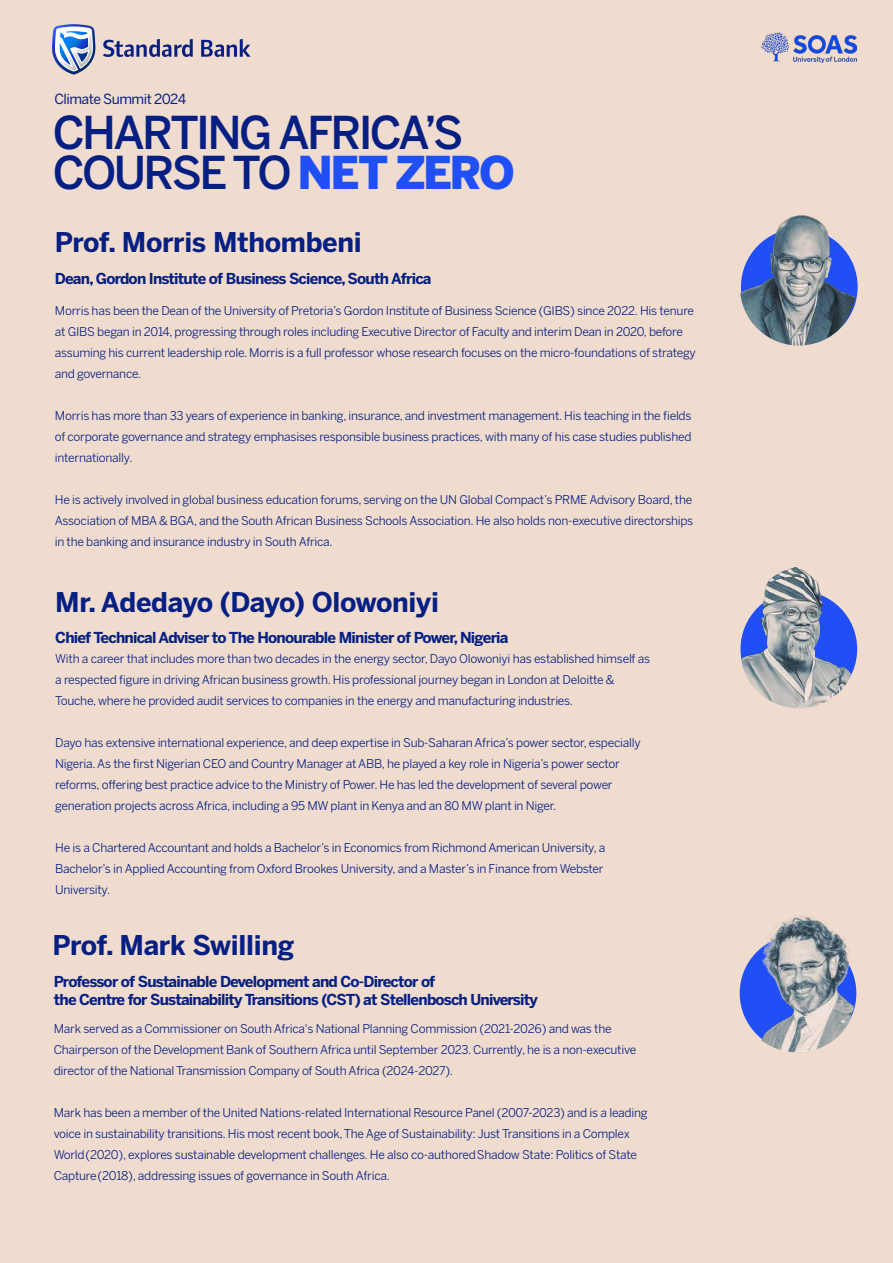
<style>
.page{position:relative;width:893px;height:1263px;background:#f0dccf}
.page>*{position:absolute;margin:0;border:0;box-sizing:border-box;transform-origin:0 0}
.t1{font:500 45px/40px "Benton Sans";letter-spacing:-.06em;color:#061f82}
.t2{font:700 27px "Benton Sans";letter-spacing:-.01em;color:#061f82}
.t3{font:700 15px/17.5px "Benton Sans";letter-spacing:-.05em;color:#061f82}
.t4{font:13.95px "Benton Sans";letter-spacing:-.04em;color:#061f82}
.t5{font:12px/21px "Benton Sans";letter-spacing:-.02em;color:#061f82}
.s1{font-weight:900;color:#2050f5}
</style>
<div class="page">
<img style="left:761px;top:32px;width:96px;height:31px">
<svg style="left:103px;top:39px;width:148px;height:18px"></svg>
<svg style="left:52px;top:24px;width:44px;height:51px"></svg>
<img style="left:739px;top:915px;width:118px;height:137px">
<img style="left:740px;top:567px;width:118px;height:141px">
<img style="left:740px;top:215px;width:117px;height:131px">
<p class="t4" style="left:54px;top:91px;width:134px">Climate Summit 2024</p>
<h1 class="t1" style="left:53px;top:112px;width:464px">CHARTING AFRICA’S<br>COURSE TO <span class="s1">NET ZERO</span></h1>
<h2 class="t2" style="left:55px;top:225px;width:308px">Prof. Morris Mthombeni</h2>
<p class="t3" style="left:55px;top:270px;width:378px">Dean, Gordon Institute of Business Science, South Africa</p>
<p class="t5" style="left:55px;top:300px;width:643px">Morris has been the Dean of the University of Pretoria’s Gordon Institute of Business Science (GIBS) since 2022. His tenure at GIBS began in 2014, progressing through roles including Executive Director of Faculty and interim Dean in 2020, before assuming his current leadership role. Morris is a full professor whose research focuses on the micro-foundations of strategy and governance.</p>
<p class="t5" style="left:55px;top:405px;width:638px;text-align:justify">Morris has more than 33 years of experience in banking, insurance, and investment management. His teaching in the fields of corporate governance and strategy emphasises responsible business practices, with many of his case studies published internationally.</p>
<p class="t5" style="left:55px;top:489px;width:640px;text-align:justify">He is actively involved in global business education forums, serving on the UN Global Compact’s PRME Advisory Board, the Association of MBA &amp; BGA, and the South African Business Schools Association. He also holds non-executive directorships in the banking and insurance industry in South Africa.</p>
<h2 class="t2" style="left:55px;top:585px;width:385px">Mr. Adedayo (Dayo) Olowoniyi</h2>
<p class="t3" style="left:55px;top:629px;width:455px">Chief Technical Adviser to The Honourable Minister of Power, Nigeria</p>
<p class="t5" style="left:55px;top:648px;width:596px">With a career that includes more than two decades in the energy sector, Dayo Olowoniyi has established himself as a respected figure in driving African business growth. His professional journey began in London at Deloitte &amp;<br>Touche, where he provided audit services to companies in the energy and manufacturing industries.</p>
<p class="t5" style="left:55px;top:732px;width:587px">Dayo has extensive international experience, and deep expertise in Sub-Saharan Africa’s power sector, especially Nigeria. As the first Nigerian CEO and Country Manager at ABB, he played a key role in Nigeria’s power sector reforms, offering best practice advice to the Ministry of Power. He has led the development of several power generation projects across Africa, including a 95 MW plant in Kenya and an 80 MW plant in Niger.</p>
<p class="t5" style="left:55px;top:837px;width:552px">He is a Chartered Accountant and holds a Bachelor’s in Economics from Richmond American University, a<br>Bachelor’s in Applied Accounting from Oxford Brookes University, and a Master’s in Finance from Webster<br>University.</p>
<h2 class="t2" style="left:53px;top:928px;width:243px">Prof. Mark Swilling</h2>
<p class="t3" style="left:54px;top:973px;width:486px">Professor of Sustainable Development and Co-Director of<br>the Centre for Sustainability Transitions (CST) at Stellenbosch University</p>
<p class="t5" style="left:54px;top:1018px;width:584px">Mark served as a Commissioner on South Africa's National Planning Commission (2021-2026) and was the<br>Chairperson of the Development Bank of Southern Africa until September 2023. Currently, he is a non-executive director of the National Transmission Company of South Africa (2024-2027).</p>
<p class="t5" style="left:54px;top:1102px;width:595px">Mark has been a member of the United Nations-related International Resource Panel (2007-2023) and is a leading voice in sustainability transitions. His most recent book, The Age of Sustainability: Just Transitions in a Complex World (2020), explores sustainable development challenges. He also co-authored Shadow State: Politics of State Capture (2018), addressing issues of governance in South Africa.</p>
</div>
